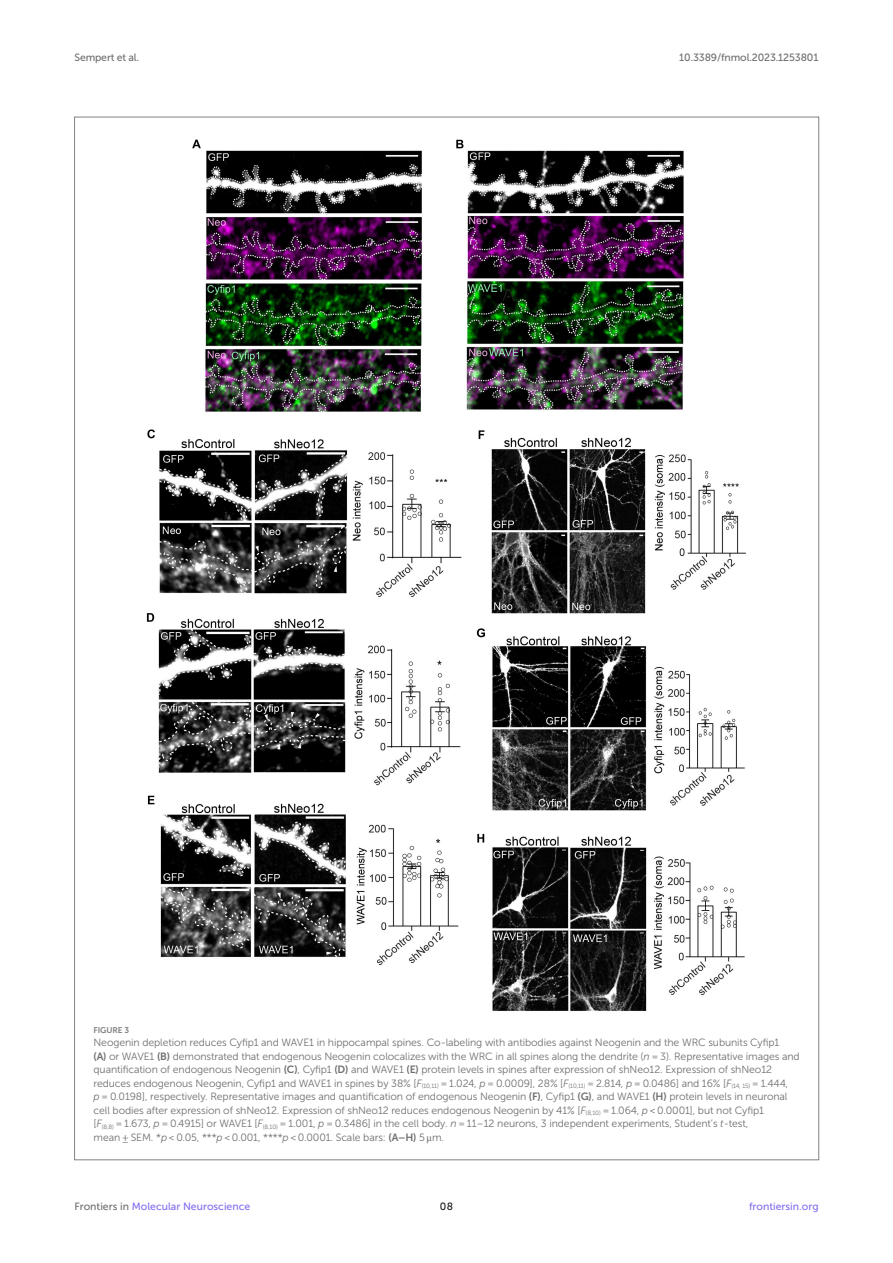
<style>
.page{position:relative;width:893px;height:1263px;background:#fff}
.page>*{position:absolute;margin:0;border:0;box-sizing:border-box;transform-origin:0 0}
.FIG_LEG{font:10.5px/13.5px "Museo Sans 300";letter-spacing:-.01em;color:#706f70}
.t1{font:10.5px "Museo Sans 500";color:#856df0}
.t2{font:10.5px "Museo Sans 500";letter-spacing:-.015em;color:#706f70}
.t3{font:10.5px "Museo Sans 500";color:#1b1c1b}
.FIG_HD{font:8.25px "Museo Sans 700";letter-spacing:-.01em;color:#7e7f7f}
.s1{font-family:"Museo Sans 700"}
.s2{font-style:italic}
.s3{font-family:"STIX General"}
.s4{color:#706f70}
</style>
<div class="page">
<img style="left:146px;top:139px;width:600px;height:872px">
<p class="t2" style="left:74px;top:51px;width:66px">Sempert et al.</p>
<p class="t2" style="left:679px;top:51px;width:141px">10.3389/fnmol.2023.1253801</p>
<p class="FIG_HD" style="left:94px;top:1025px;width:37px">FIGURE 3</p>
<p class="FIG_LEG" style="left:94px;top:1036px;width:708px">Neogenin depletion reduces Cyfip1 and WAVE1 in hippocampal spines. Co-labeling with antibodies against Neogenin and the WRC subunits Cyfip1<br><span class="s1">(A)</span> or WAVE1 <span class="s1">(B)</span> demonstrated that endogenous Neogenin colocalizes with the WRC in all spines along the dendrite (<span class="s2">n</span> = 3). Representative images and quantification of endogenous Neogenin <span class="s1">(C)</span>, Cyfip1 <span class="s1">(D)</span> and WAVE1 <span class="s1">(E)</span> protein levels in spines after expression of shNeo12. Expression of shNeo12 reduces endogenous Neogenin, Cyfip1 and WAVE1 in spines by 38% [<span class="s2">F</span><sub>(10,11)</sub> = 1.024, <span class="s2">p</span> = 0.0009], 28% [<span class="s2">F</span><sub>(10,11)</sub> = 2.814, <span class="s2">p</span> = 0.0486] and 16% [<span class="s2">F</span><sub>(14,</sub> <sub>15)</sub> = 1.444,<br><span class="s2">p</span> = 0.0198], respectively. Representative images and quantification of endogenous Neogenin <span class="s1">(F)</span>, Cyfip1 <span class="s1">(G)</span>, and WAVE1 <span class="s1">(H)</span> protein levels in neuronal cell bodies after expression of shNeo12. Expression of shNeo12 reduces endogenous Neogenin by 41% [<span class="s2">F</span><sub>(8,10)</sub> = 1.064, <span class="s2">p</span> &lt; 0.0001], but not Cyfip1<br>[<span class="s2">F</span><sub>(8,8)</sub> = 1.673, <span class="s2">p</span> = 0.4915] or WAVE1 [<span class="s2">F</span><sub>(8,10)</sub> = 1.001, <span class="s2">p</span> = 0.3486] in the cell body. <span class="s2">n</span> = 11–12 neurons, 3 independent experiments, Student’s <span class="s2">t</span>-test,<br>mean ± SEM. *<span class="s2">p</span> &lt; 0.05, ***<span class="s2">p</span> &lt; 0.001, ****<span class="s2">p</span> &lt; 0.0001. Scale bars: <span class="s1">(A–H)</span> 5 <span class="s3">μ</span>m.</p>
<p class="t1" style="left:74px;top:1200px;width:177px"><span class="s4">Frontiers in</span> Molecular Neuroscience</p>
<p class="t3" style="left:440px;top:1200px;width:15px">08</p>
<p class="t1" style="left:749px;top:1200px;width:71px">frontiersin.org</p>
</div>
